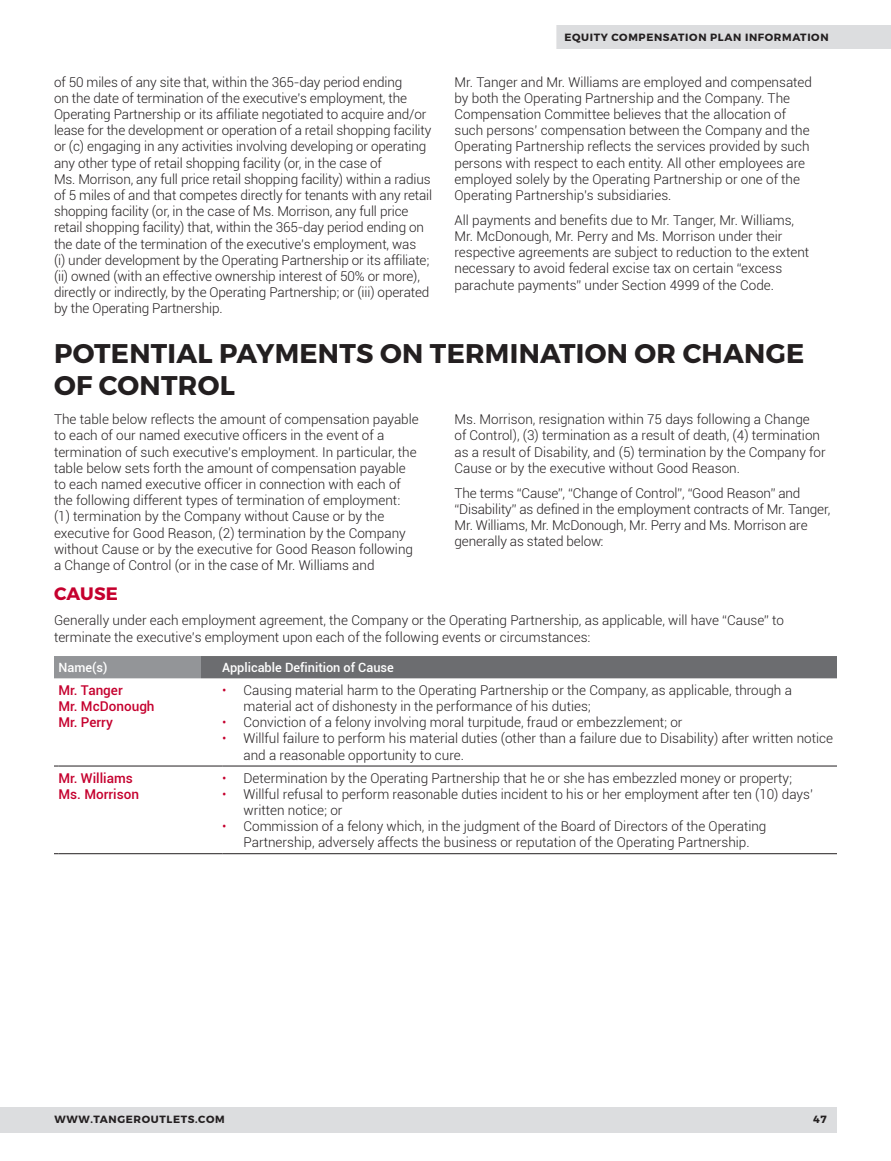
<style>
.page{position:relative;width:891px;height:1161px;background:#fff}
.page>*{position:absolute;margin:0;border:0;box-sizing:border-box;transform-origin:0 0}
.t1{font:700 27px/32.4px "Montserrat";letter-spacing:.01em;color:#231f20}
.t2{font:700 18px "Montserrat";letter-spacing:.005em;color:#c5002e}
.t3{font:300 13.5px/16.2px "Roboto";color:#231f20}
.t4{font:500 13.5px/16.2px "Roboto";color:#c5002e}
.t5{font:500 12.75px "Roboto";color:#fff}
.t6{font:700 10.5px "Montserrat";letter-spacing:.06em;color:#231f20}
.s1{color:#c5002e}
</style>
<div class="page">
<div style="left:556px;top:25px;width:335px;height:23px;background:#dcdddf"></div>
<div style="left:0;top:1108px;width:837px;height:25px;background:#dcdddf"></div>
<svg style="left:54px;top:656px;width:783px;height:22px;background:#737477"></svg>
<hr style="left:58px;top:766px;width:143px;height:1px;background:#231f20">
<svg style="left:201px;top:766px;width:21px;height:1px"></svg>
<hr style="left:222px;top:766px;width:615px;height:1px;background:#231f20">
<hr style="left:58px;top:853px;width:143px;height:1px;background:#231f20">
<svg style="left:201px;top:853px;width:21px;height:1px"></svg>
<hr style="left:222px;top:853px;width:615px;height:1px;background:#231f20">
<p class="t6" style="left:564px;top:31px;width:266px">EQUITY COMPENSATION PLAN INFORMATION</p>
<p class="t3" style="left:54px;top:73px;width:380px">of 50 miles of any site that, within the 365-day period ending<br>on the date of termination of the executive’s employment, the Operating Partnership or its affiliate negotiated to acquire and/or lease for the development or operation of a retail shopping facility or (c) engaging in any activities involving developing or operating any other type of retail shopping facility (or, in the case of<br>Ms. Morrison, any full price retail shopping facility) within a radius of 5 miles of and that competes directly for tenants with any retail shopping facility (or, in the case of Ms. Morrison, any full price retail shopping facility) that, within the 365-day period ending on the date of the termination of the executive’s employment, was<br>(i) under development by the Operating Partnership or its affiliate; (ii) owned (with an effective ownership interest of 50% or more), directly or indirectly, by the Operating Partnership; or (iii) operated by the Operating Partnership.</p>
<p class="t3" style="left:455px;top:73px;width:359px">Mr. Tanger and Mr. Williams are employed and compensated by both the Operating Partnership and the Company. The Compensation Committee believes that the allocation of such persons’ compensation between the Company and the Operating Partnership reflects the services provided by such persons with respect to each entity. All other employees are employed solely by the Operating Partnership or one of the Operating Partnership’s subsidiaries.</p>
<p class="t3" style="left:455px;top:211px;width:356px">All payments and benefits due to Mr. Tanger, Mr. Williams, Mr. McDonough, Mr. Perry and Ms. Morrison under their respective agreements are subject to reduction to the extent necessary to avoid federal excise tax on certain “excess parachute payments” under Section 4999 of the Code.</p>
<h1 class="t1" style="left:54px;top:337px;width:752px">POTENTIAL PAYMENTS ON TERMINATION OR CHANGE<br>OF CONTROL</h1>
<p class="t3" style="left:54px;top:411px;width:366px">The table below reflects the amount of compensation payable to each of our named executive officers in the event of a termination of such executive’s employment. In particular, the table below sets forth the amount of compensation payable to each named executive officer in connection with each of the following different types of termination of employment: (1) termination by the Company without Cause or by the executive for Good Reason, (2) termination by the Company without Cause or by the executive for Good Reason following a Change of Control (or in the case of Mr. Williams and</p>
<p class="t3" style="left:455px;top:411px;width:373px">Ms. Morrison, resignation within 75 days following a Change<br>of Control), (3) termination as a result of death, (4) termination as a result of Disability, and (5) termination by the Company for Cause or by the executive without Good Reason.</p>
<p class="t3" style="left:455px;top:484px;width:377px">The terms “Cause”, “Change of Control”, “Good Reason” and “Disability” as defined in the employment contracts of Mr. Tanger, Mr. Williams, Mr. McDonough, Mr. Perry and Ms. Morrison are generally as stated below:</p>
<h2 class="t2" style="left:54px;top:583px;width:65px">CAUSE</h2>
<p class="t3" style="left:54px;top:612px;width:732px">Generally under each employment agreement, the Company or the Operating Partnership, as applicable, will have “Cause” to terminate the executive’s employment upon each of the following events or circumstances:</p>
<p class="t5" style="left:58px;top:658px;width:50px">Name(s)</p>
<p class="t5" style="left:222px;top:658px;width:173px">Applicable Definition of Cause</p>
<p class="t4" style="left:58px;top:681px;width:98px">Mr. Tanger<br>Mr. McDonough<br>Mr. Perry</p>
<p class="t3" style="left:244px;top:682px;width:550px;text-indent:-21px"><span class="s1">•</span> Causing material harm to the Operating Partnership or the Company, as applicable, through a material act of dishonesty in the performance of his duties;</p>
<p class="t3" style="left:222px;top:714px;width:462px"><span class="s1">•</span> Conviction of a felony involving moral turpitude, fraud or embezzlement; or</p>
<p class="t3" style="left:244px;top:730px;width:591px;text-indent:-21px"><span class="s1">•</span> Willful failure to perform his material duties (other than a failure due to Disability) after written notice and a reasonable opportunity to cure.</p>
<p class="t4" style="left:58px;top:769px;width:82px">Mr. Williams<br>Ms. Morrison</p>
<p class="t3" style="left:222px;top:769px;width:571px"><span class="s1">•</span> Determination by the Operating Partnership that he or she has embezzled money or property;</p>
<p class="t3" style="left:244px;top:785px;width:571px;text-indent:-21px"><span class="s1">•</span> Willful refusal to perform reasonable duties incident to his or her employment after ten (10) days’ written notice; or</p>
<p class="t3" style="left:222px;top:818px;width:546px;text-align:center"><span class="s1">•</span> Commission of a felony which, in the judgment of the Board of Directors of the Operating<br>Partnership, adversely affects the business or reputation of the Operating Partnership.</p>
<p class="t6" style="left:55px;top:1113px;width:172px">WWW.TANGEROUTLETS.COM</p>
<p class="t6" style="left:813px;top:1113px;width:15px">47</p>
</div>
